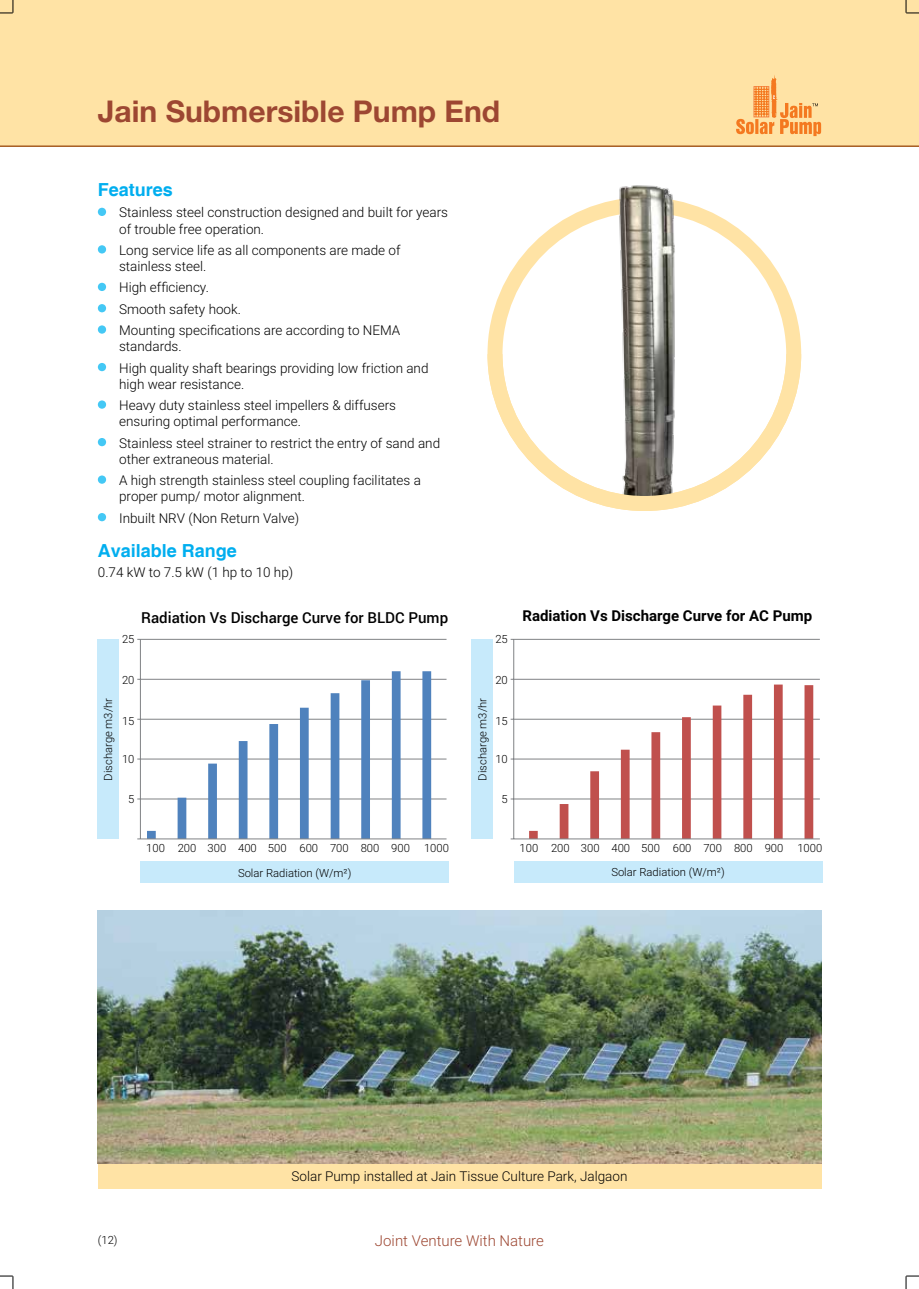
<style>
.page{position:relative;width:919px;height:1289px;background:#fff}
.page>*{position:absolute;margin:0;border:0;box-sizing:border-box;transform-origin:0 0}
.t1{font:700 30px "Helvetica Neue LT Std";color:#9d4732}
.t2{font:700 18px "Helvetica";color:#00aeef}
.t3{font:500 15px "Roboto";color:#000}
.t4{font:700 15px "Roboto";color:#000}
.t5{font:300 15px "Roboto";color:#9d4732}
.t6{font:300 13.5px/21.3px "Roboto";color:#000}
.t7{font:300 11.25px "Roboto";color:#000}
</style>
<div class="page">
<div style="left:0;top:0;width:918px;height:147px;background:#ffe3a5"></div>
<hr style="left:0;top:145px;width:918px;height:2px;background:#a75e25">
<svg style="left:736px;top:75px;width:85px;height:71px"></svg>
<svg style="left:905px;top:0;width:13px;height:14px"></svg>
<svg style="left:0;top:0;width:14px;height:14px"></svg>
<svg style="left:0;top:1275px;width:14px;height:13px"></svg>
<svg style="left:905px;top:1275px;width:13px;height:13px"></svg>
<div style="left:97px;top:639px;width:22px;height:200px;background:#c7eafb"></div>
<div style="left:471px;top:639px;width:22px;height:200px;background:#c7eafb"></div>
<svg style="left:98px;top:208px;width:8px;height:8px"></svg>
<svg style="left:98px;top:245px;width:8px;height:8px"></svg>
<svg style="left:98px;top:283px;width:8px;height:8px"></svg>
<svg style="left:98px;top:304px;width:8px;height:8px"></svg>
<svg style="left:98px;top:325px;width:8px;height:9px"></svg>
<svg style="left:98px;top:363px;width:8px;height:8px"></svg>
<svg style="left:98px;top:400px;width:8px;height:9px"></svg>
<svg style="left:98px;top:438px;width:8px;height:8px"></svg>
<svg style="left:98px;top:475px;width:8px;height:9px"></svg>
<svg style="left:98px;top:513px;width:8px;height:8px"></svg>
<img style="left:612px;top:185px;width:64px;height:154px">
<svg style="left:487px;top:339px;width:315px;height:172px"></svg>
<hr style="left:140px;top:639px;width:306px;height:1px;background:#808285">
<hr style="left:140px;top:679px;width:306px;height:1px;background:#808285">
<hr style="left:140px;top:718px;width:306px;height:1px;background:#808285">
<hr style="left:140px;top:758px;width:306px;height:1px;background:#808285">
<hr style="left:140px;top:798px;width:306px;height:1px;background:#808285">
<svg style="left:147px;top:671px;width:284px;height:167px"></svg>
<hr style="left:140px;top:639px;width:1px;height:200px;background:#808285">
<hr style="left:140px;top:838px;width:306px;height:1px;background:#808285">
<div style="left:140px;top:861px;width:309px;height:21px;background:#c7eafb"></div>
<div style="left:513px;top:861px;width:309px;height:21px;background:#c7eafb"></div>
<hr style="left:513px;top:639px;width:306px;height:1px;background:#808285">
<hr style="left:513px;top:679px;width:306px;height:1px;background:#808285">
<hr style="left:513px;top:718px;width:306px;height:1px;background:#808285">
<hr style="left:513px;top:758px;width:306px;height:1px;background:#808285">
<hr style="left:513px;top:798px;width:306px;height:1px;background:#808285">
<svg style="left:529px;top:684px;width:284px;height:154px"></svg>
<hr style="left:513px;top:639px;width:1px;height:200px;background:#808285">
<hr style="left:513px;top:838px;width:306px;height:1px;background:#808285">
<div style="left:98px;top:1163px;width:723px;height:26px;background:#ffe3a5"></div>
<img style="left:98px;top:910px;width:723px;height:253px">
<h1 class="t1" style="left:98px;top:93px;width:404px">Jain Submersible Pump End</h1>
<h2 class="t2" style="left:98px;top:179px;width:77px">Features</h2>
<p class="t6" style="left:119px;top:204px;width:330px;line-height:16.2px">Stainless steel construction designed and built for years of trouble free operation.</p>
<p class="t6" style="left:119px;top:241px;width:283px;line-height:16.2px">Long service life as all components are made of stainless steel.</p>
<p class="t6" style="left:119px;top:276px;width:283px">High efficiency.<br>Smooth safety hook.<br>Mounting specifications are according to NEMA</p>
<p class="t6" style="left:119px;top:335px;width:311px">standards.<br>High quality shaft bearings providing low friction and</p>
<p class="t6" style="left:119px;top:373px;width:278px">high wear resistance.<br>Heavy duty stainless steel impellers &amp; diffusers</p>
<p class="t6" style="left:119px;top:410px;width:322px">ensuring optimal performance.<br>Stainless steel strainer to restrict the entry of sand and</p>
<p class="t6" style="left:119px;top:448px;width:303px">other extraneous material.<br>A high strength stainless steel coupling facilitates a</p>
<p class="t6" style="left:119px;top:485px;width:187px">proper pump/ motor alignment.<br>Inbuilt NRV (Non Return Valve)</p>
<h2 class="t2" style="left:98px;top:539px;width:141px">Available Range</h2>
<p class="t6" style="left:98px;top:561px;width:197px">0.74 kW to 7.5 kW (1 hp to 10 hp)</p>
<p class="t7" style="left:122px;top:631px;width:14px">25</p>
<p class="t3" style="left:141px;top:607px;width:308px">Radiation Vs Discharge Curve for BLDC Pump</p>
<p class="t4" style="left:522px;top:605px;width:291px">Radiation Vs Discharge Curve for AC Pump</p>
<p class="t7" style="left:495px;top:631px;width:14px">25</p>
<p class="t7" style="left:100px;top:780px;width:84px;rotate:-90deg">Discharge m3/hr</p>
<p class="t7" style="left:122px;top:671px;width:14px">20</p>
<p class="t7" style="left:122px;top:712px;width:14px">15</p>
<p class="t7" style="left:122px;top:751px;width:14px">10</p>
<p class="t7" style="left:128px;top:791px;width:8px">5</p>
<p class="t7" style="left:495px;top:671px;width:14px">20</p>
<p class="t7" style="left:474px;top:780px;width:84px;rotate:-90deg">Discharge m3/hr</p>
<p class="t7" style="left:495px;top:712px;width:14px">15</p>
<p class="t7" style="left:495px;top:751px;width:14px">10</p>
<p class="t7" style="left:501px;top:791px;width:8px">5</p>
<p class="t7" style="left:146px;top:839px;width:304px">100 200 300 400 500 600 700 800 900 1000</p>
<p class="t7" style="left:238px;top:865px;width:115px">Solar Radiation (W/m²)</p>
<p class="t7" style="left:519px;top:839px;width:304px">100 200 300 400 500 600 700 800 900 1000</p>
<p class="t7" style="left:611px;top:864px;width:115px">Solar Radiation (W/m²)</p>
<p class="t6" style="left:291px;top:1165px;width:337px">Solar Pump installed at Jain Tissue Culture Park, Jalgaon</p>
<p class="t7" style="left:98px;top:1232px;width:21px">(12)</p>
<p class="t5" style="left:375px;top:1229px;width:170px">Joint Venture With Nature</p>
</div>
